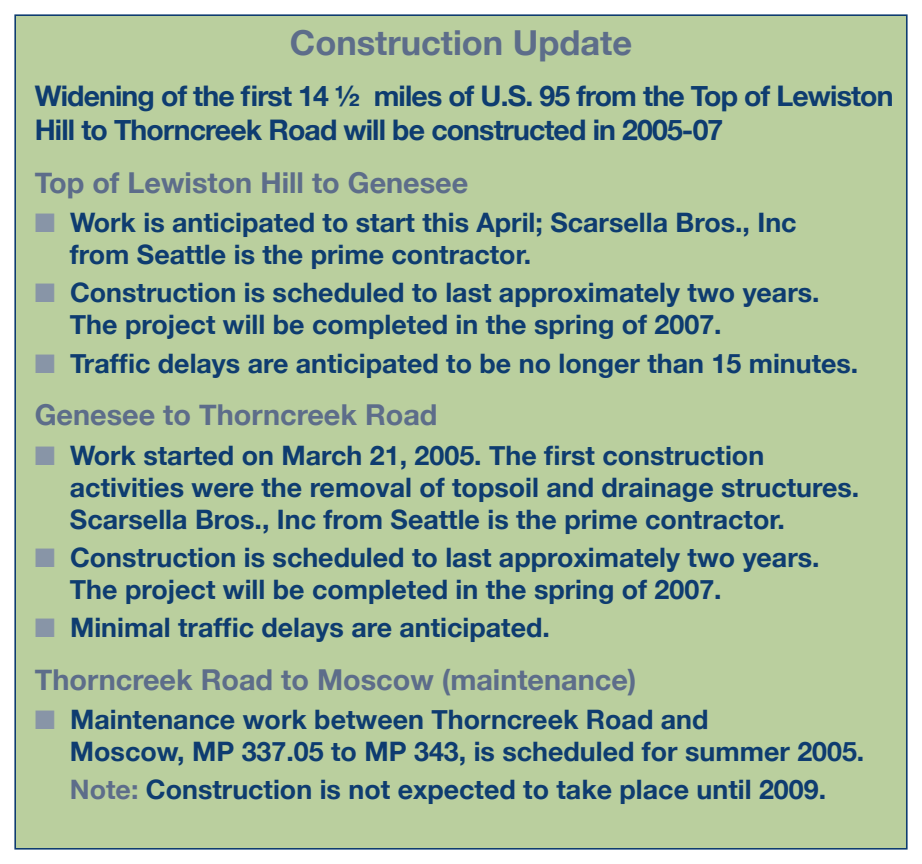
<style>
.page{position:relative;width:922px;height:864px;background:#fff}
.page>*{position:absolute;margin:0;border:0;box-sizing:border-box;transform-origin:0 0}
.t1{font:700 34.4px "Helvetica Neue";color:#5d6d8a}
.t2{font:700 28.8px "Helvetica Neue";color:#5d6d8a}
.t3{font:700 28.4px/34.6px "Helvetica Neue";letter-spacing:-.03em;color:#0e3c70}
.t4{font:700 26.8px/32.2px "Helvetica Neue";color:#0e3c70}
.s1{color:#8895a7}
.s2{color:#5d6d8a}
</style>
<div class="page">
<div style="left:14px;top:14px;width:893px;height:836px;background:#bacf9e"></div>
<p class="t1" style="left:290px;top:22px;width:344px">Construction Update</p>
<p class="t3" style="left:35px;top:78px;width:860px">Widening of the first 14 ½ miles of U.S. 95 from the Top of Lewiston<br>Hill to Thorncreek Road will be constructed in 2005-07</p>
<p class="t2" style="left:35px;top:165px;width:435px">Top of Lewiston Hill to Genesee</p>
<p class="t4" style="left:70px;top:206px;width:728px;text-indent:-35px"><span class="s1">■</span> Work is anticipated to start this April; Scarsella Bros., Inc from Seattle is the prime contractor.</p>
<p class="t4" style="left:70px;top:276px;width:751px;text-indent:-35px"><span class="s1">■</span> Construction is scheduled to last approximately two years.<br>The project will be completed in the spring of 2007.</p>
<p class="t4" style="left:35px;top:347px;width:825px"><span class="s1">■</span> Traffic delays are anticipated to be no longer than 15 minutes.</p>
<p class="t2" style="left:35px;top:397px;width:404px">Genesee to Thorncreek Road</p>
<p class="t4" style="left:70px;top:438px;width:791px;text-indent:-35px"><span class="s1">■</span> Work started on March 21, 2005. The first construction activities were the removal of topsoil and drainage structures.<br>Scarsella Bros., Inc from Seattle is the prime contractor.</p>
<p class="t4" style="left:70px;top:541px;width:751px;text-indent:-35px"><span class="s1">■</span> Construction is scheduled to last approximately two years.<br>The project will be completed in the spring of 2007.</p>
<p class="t4" style="left:35px;top:611px;width:516px"><span class="s1">■</span> Minimal traffic delays are anticipated.</p>
<p class="t2" style="left:35px;top:662px;width:603px">Thorncreek Road to Moscow (maintenance)</p>
<p class="t4" style="left:70px;top:703px;width:796px;text-indent:-35px"><span class="s1">■</span> Maintenance work between Thorncreek Road and<br>Moscow, MP 337.05 to MP 343, is scheduled for summer 2005.</p>
<p class="t4" style="left:70px;top:773px;width:757px"><span class="s2">Note:</span> Construction is not expected to take place until 2009.</p>
</div>
